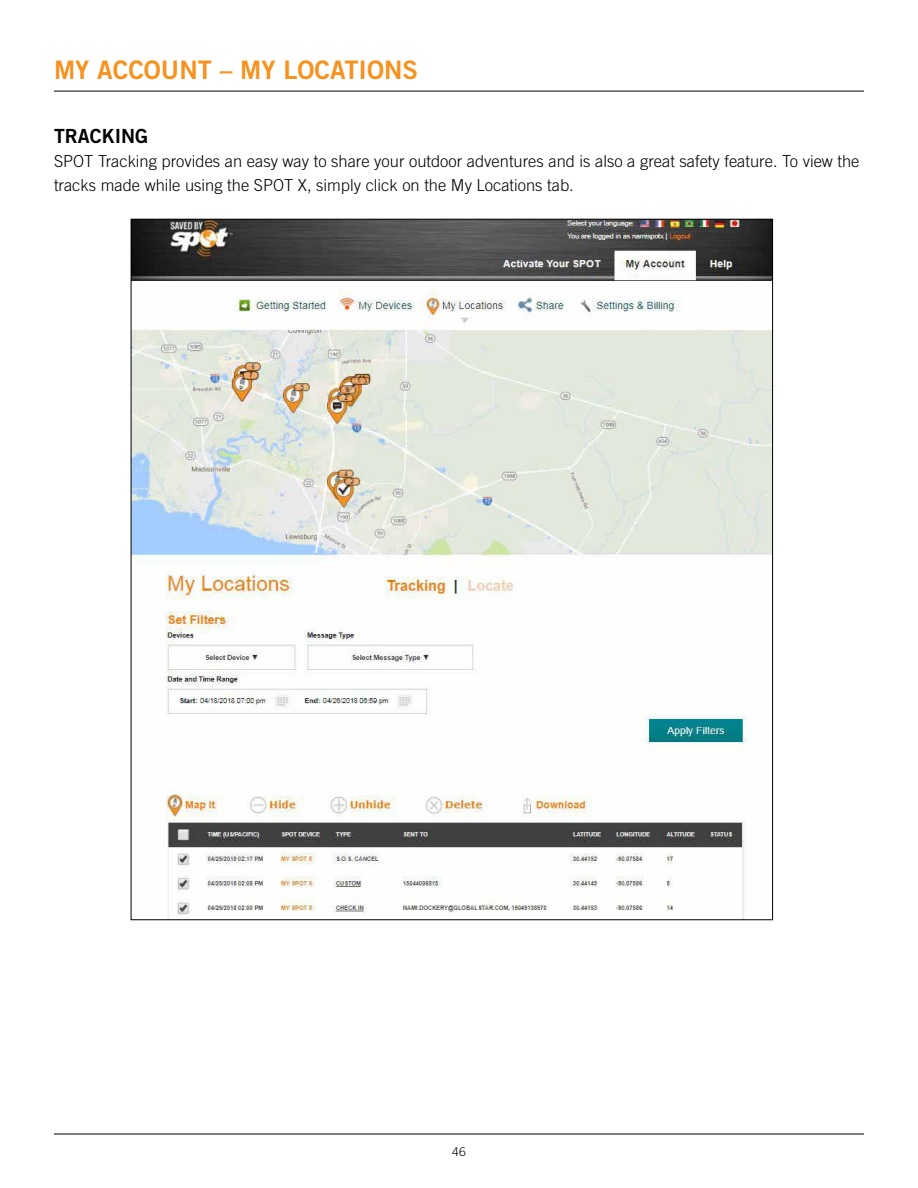
<style>
.page{position:relative;width:918px;height:1188px;background:#fff}
.page>*{position:absolute;margin:0;border:0;box-sizing:border-box;transform-origin:0 0}
.t1{font:25.5px "Trade Gothic Bold Two";color:#f7921e}
.t2{font:19.5px "Trade Gothic Bold Two";color:#000}
.t3{font:300 16.5px/24px "Trade Gothic";color:#000}
.t4{font:300 12px "Trade Gothic";color:#000}
</style>
<div class="page">
<hr style="left:54px;top:1134px;width:810px;height:1px;background:#000">
<hr style="left:54px;top:91px;width:810px;height:1px;background:#000">
<img style="left:133px;top:221px;width:638px;height:697px">
<h1 class="t1" style="left:54px;top:54px;width:366px">MY ACCOUNT – MY LOCATIONS</h1>
<p class="t2" style="left:54px;top:124px;width:96px">TRACKING</p>
<p class="t3" style="left:54px;top:149px;width:807px">SPOT Tracking provides an easy way to share your outdoor adventures and is also a great safety feature. To view the tracks made while using the SPOT X, simply click on the My Locations tab.</p>
<p class="t4" style="left:452px;top:1145px;width:15px">46</p>
</div>
